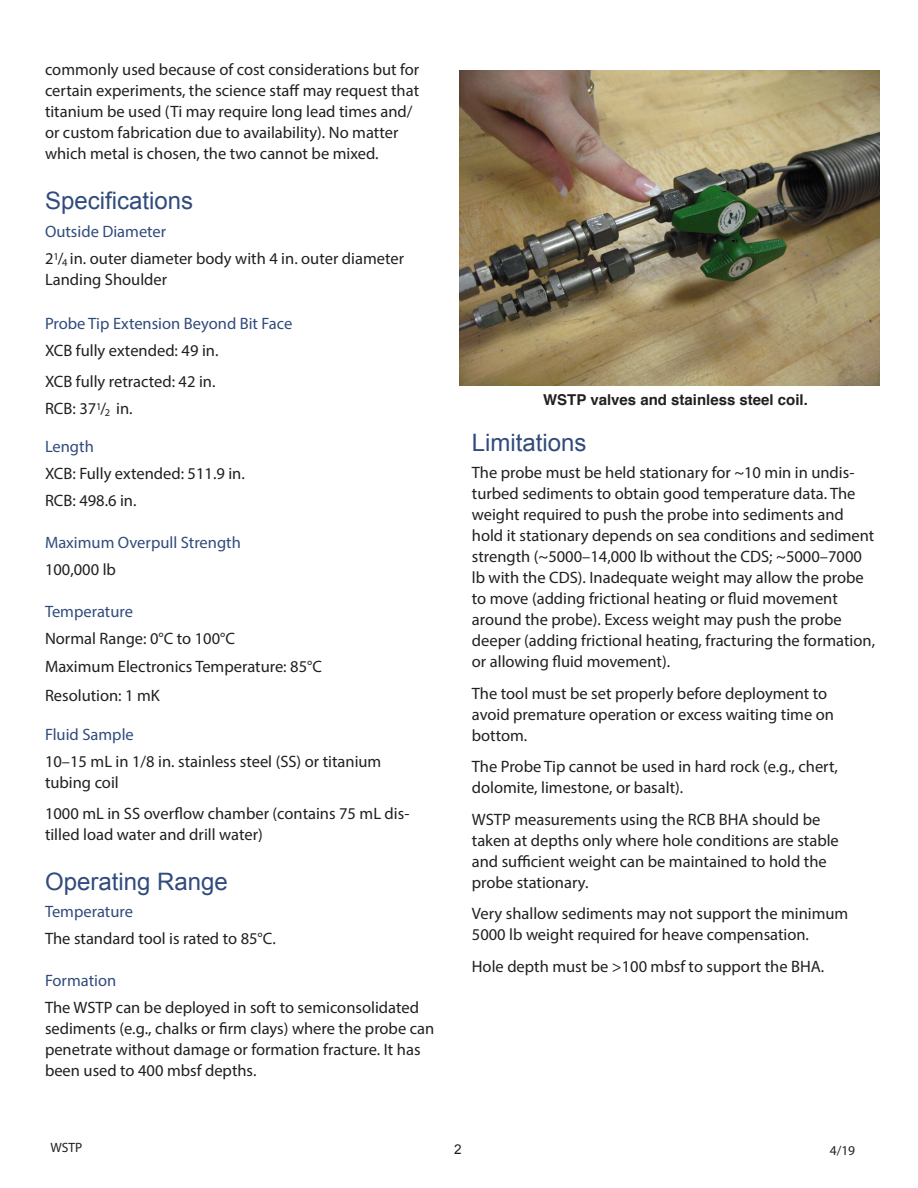
<style>
.page{position:relative;width:918px;height:1188px;background:#fff}
.page>*{position:absolute;margin:0;border:0;box-sizing:border-box;transform-origin:0 0}
.Subhead{font:24px "Arial";color:#304b7c}
.Body_Text{font:24px "Arial";color:#304b7c}
.Body_Text-2{font:16.5px/21px "Myriad Pro";color:#231f20}
.Body_Text-3{font:16.5px "Myriad Pro";color:#304b7c}
.Body_Hanging_Indent{font:16.5px "Myriad Pro";color:#304b7c}
.t1{font:700 15px "Helvetica";color:#231f20}
.t2{font:13.5px "Myriad Pro";color:#231f20}
.t3{font:13.5px "Arial";color:#231f20}
</style>
<div class="page">
<img style="left:459px;top:70px;width:420px;height:316px">
<p class="Body_Text-2" style="left:45px;top:59px;width:376px">commonly used because of cost considerations but for certain experiments, the science staff may request that titanium be used (Ti may require long lead times and/ or custom fabrication due to availability). No matter which metal is chosen, the two cannot be mixed.</p>
<p class="Body_Text" style="left:45px;top:185px;width:150px">Specifications</p>
<p class="Body_Hanging_Indent" style="left:45px;top:222px;width:123px">Outside Diameter</p>
<p class="Body_Text-2" style="left:45px;top:248px;width:361px">2<sup>1</sup>/<sub>4</sub> in. outer diameter body with 4 in. outer diameter<br>Landing Shoulder</p>
<p class="Body_Text-3" style="left:45px;top:313px;width:249px">Probe Tip Extension Beyond Bit Face</p>
<p class="Body_Text-2" style="left:45px;top:340px;width:175px">XCB fully extended: 49 in.</p>
<p class="Body_Text-2" style="left:45px;top:371px;width:172px">XCB fully retracted: 42 in.</p>
<p class="Body_Text-2" style="left:45px;top:398px;width:89px">RCB: 37<sup>1</sup>/<sub>2</sub> in.</p>
<p class="Body_Text-3" style="left:45px;top:436px;width:50px">Length</p>
<p class="Body_Text-2" style="left:45px;top:463px;width:201px">XCB: Fully extended: 511.9 in.</p>
<p class="Body_Text-2" style="left:45px;top:490px;width:93px">RCB: 498.6 in.</p>
<p class="Body_Text-3" style="left:45px;top:532px;width:197px">Maximum Overpull Strength</p>
<p class="Body_Text-2" style="left:45px;top:559px;width:72px">100,000 lb</p>
<p class="Body_Text-3" style="left:45px;top:601px;width:89px">Temperature</p>
<p class="Body_Text-2" style="left:45px;top:628px;width:191px">Normal Range: 0°C to 100°C</p>
<p class="Body_Text-2" style="left:45px;top:656px;width:278px">Maximum Electronics Temperature: 85°C</p>
<p class="Body_Text-2" style="left:45px;top:685px;width:116px">Resolution: 1 mK</p>
<p class="Body_Text-3" style="left:45px;top:724px;width:90px">Fluid Sample</p>
<p class="Body_Text-2" style="left:45px;top:751px;width:338px">10–15 mL in 1/8 in. stainless steel (SS) or titanium tubing coil</p>
<p class="Body_Text-2" style="left:45px;top:803px;width:366px">1000 mL in SS overflow chamber (contains 75 mL dis&shy;tilled load water and drill water)</p>
<p class="Subhead" style="left:45px;top:866px;width:184px">Operating Range</p>
<p class="Body_Text-3" style="left:45px;top:901px;width:89px">Temperature</p>
<p class="Body_Text-2" style="left:45px;top:928px;width:232px">The standard tool is rated to 85°C.</p>
<p class="Body_Text-3" style="left:45px;top:970px;width:73px">Formation</p>
<p class="Body_Text-2" style="left:45px;top:997px;width:391px">The WSTP can be deployed in soft to semiconsolidated sediments (e.g., chalks or firm clays) where the probe can penetrate without damage or formation fracture. It has been used to 400 mbsf depths.</p>
<p class="t1" style="left:543px;top:388px;width:266px">WSTP valves and stainless steel coil.</p>
<p class="Subhead" style="left:472px;top:427px;width:116px">Limitations</p>
<p class="Body_Text-2" style="left:472px;top:462px;width:405px">The probe must be held stationary for ~10 min in undis&shy;turbed sediments to obtain good temperature data. The weight required to push the probe into sediments and hold it stationary depends on sea conditions and sediment strength (~5000–14,000 lb without the CDS; ~5000–7000 lb with the CDS). Inadequate weight may allow the probe to move (adding frictional heating or fluid movement around the probe). Excess weight may push the probe deeper (adding frictional heating, fracturing the formation, or allowing fluid movement).</p>
<p class="Body_Text-2" style="left:472px;top:682px;width:364px">The tool must be set properly before deployment to avoid premature operation or excess waiting time on bottom.</p>
<p class="Body_Text-2" style="left:472px;top:756px;width:368px">The Probe Tip cannot be used in hard rock (e.g., chert, dolomite, limestone, or basalt).</p>
<p class="Body_Text-2" style="left:472px;top:808px;width:369px">WSTP measurements using the RCB BHA should be taken at depths only where hole conditions are stable and sufficient weight can be maintained to hold the probe stationary.</p>
<p class="Body_Text-2" style="left:472px;top:903px;width:378px">Very shallow sediments may not support the minimum<br>5000 lb weight required for heave compensation.</p>
<p class="Body_Text-2" style="left:472px;top:955px;width:354px">Hole depth must be &gt;100 mbsf to support the BHA.</p>
<p class="t2" style="left:50px;top:1139px;width:33px">WSTP</p>
<p class="t3" style="left:454px;top:1140px;width:9px">2</p>
<p class="t2" style="left:830px;top:1142px;width:27px">4/19</p>
</div>
